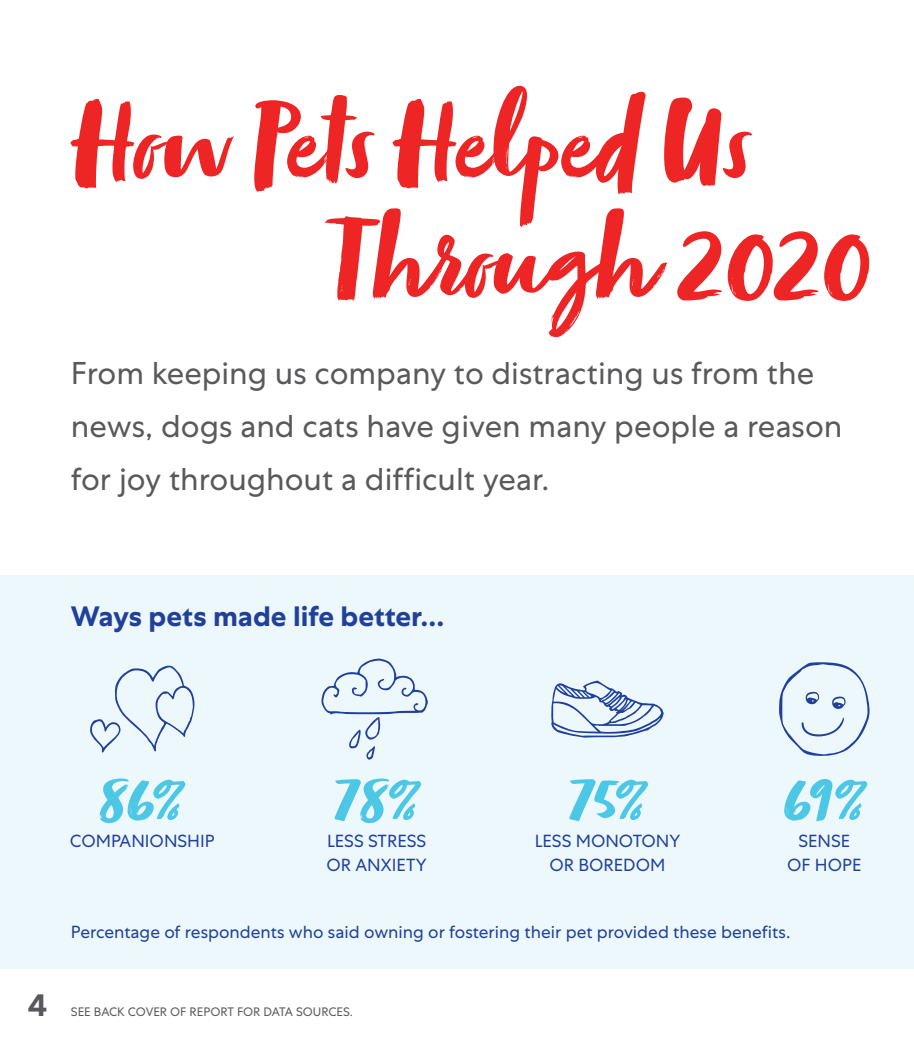
<style>
.page{position:relative;width:914px;height:1040px;background:#fff}
.page>*{position:absolute;margin:0;border:0;box-sizing:border-box;transform-origin:0 0}
.t1{font:122.5px/119px "Zooja";color:#ee2525}
.t2{font:70px "Zooja";letter-spacing:-.02em;color:#4cc7e6}
.t3{font:31.5px/52.5px "Mars Centra";color:#58595b}
.t4{font:700 31.5px "Mars Centra";color:#58595b}
.t5{font:700 28px "Mars Centra";color:#21409a}
.t6{font:17.5px/24.5px "Mars Centra";color:#21409a;text-align:center}
.t7{font:12.25px "Mars Centra";color:#58595b}
</style>
<div class="page">
<div style="left:0;top:575px;width:914px;height:394px;background:#ecf8fb"></div>
<svg style="left:90px;top:665px;width:105px;height:87px"></svg>
<svg style="left:551px;top:680px;width:112px;height:57px"></svg>
<svg style="left:321px;top:658px;width:107px;height:101px"></svg>
<svg style="left:779px;top:662px;width:91px;height:94px"></svg>
<h1 class="t1" style="left:331px;top:103px;width:540px;text-indent:-260px">How Pets Helped Us<br>Through 2020</h1>
<h3 class="t3" style="left:71px;top:347px;width:773px">From keeping us company to distracting us from the news, dogs and cats have given many people a reason for joy throughout a difficult year.</h3>
<h3 class="t5" style="left:71px;top:600px;width:375px">Ways pets made life better...</h3>
<h3 class="t4" style="left:28px;top:986px;width:21px">4</h3>
<h2 class="t2" style="left:99px;top:761px;width:88px">86%</h2>
<p class="t6" style="left:70px;top:828px;width:146px">COMPANIONSHIP</p>
<h2 class="t2" style="left:332px;top:761px;width:90px">78%</h2>
<p class="t6" style="left:326px;top:828px;width:102px;text-align:left">LESS STRESS<br>OR ANXIETY</p>
<h2 class="t2" style="left:567px;top:761px;width:83px">75%</h2>
<p class="t6" style="left:534px;top:828px;width:147px">LESS MONOTONY<br>OR BOREDOM</p>
<h2 class="t2" style="left:781px;top:761px;width:87px">69%</h2>
<p class="t6" style="left:787px;top:828px;width:76px">SENSE<br>OF HOPE</p>
<p class="t6" style="left:71px;top:919px;width:721px">Percentage of respondents who said owning or fostering their pet provided these benefits.</p>
<p class="t7" style="left:71px;top:1005px;width:283px">SEE BACK COVER OF REPORT FOR DATA SOURCES.</p>
</div>
